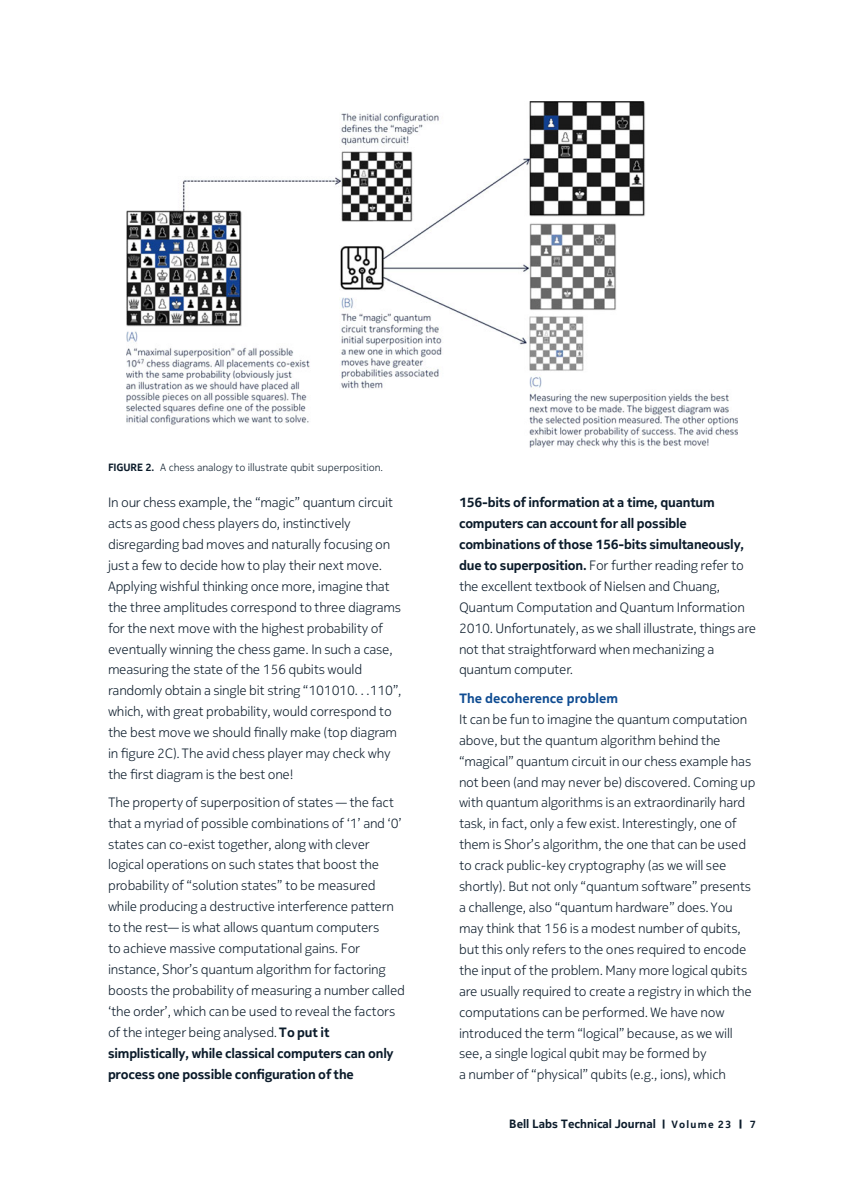
<style>
.page{position:relative;width:864px;height:1188px;background:#fff}
.page>*{position:absolute;margin:0;border:0;box-sizing:border-box;transform-origin:0 0}
.t1{font:13.5px/20.9px "Adv TT243 f 19 da";letter-spacing:-.015em;color:#0b1b2a}
.t2{font:13.5px/20.9px "Adv TT05 d 77 ecb.B";letter-spacing:-.015em;color:#0b1b2a}
.t3{font:13.5px "Adv TT05 d 77 ecb.B";color:#0f4c92}
.t4{font:12px "Adv TT05 d 77 ecb.B";color:#0b1b2a}
.t5{font:10.5px "Adv TT243 f 19 da";color:#0b1b2a}
.s1{font-family:"Adv TT05 d 77 ecb.B"}
.s2{font-style:inherit}
.s3{font-family:"Adv P4 C4 E59"}
.s4{font-family:"Adv TT243 f 19 da+fb"}
.s5{font-family:"Adv TT05 d 77 ecb.B+fb"}
.s6{font-size:11.25px}
.s7{font-size:10.5px}
</style>
<div class="page">
<img style="left:127px;top:102px;width:611px;height:345px">
<p class="t5" style="left:108px;top:463px;width:277px"><span class="s1">FIGURE 2.</span> A chess analogy to illustrate qubit superposition.</p>
<p class="t1" style="left:108px;top:493px;width:295px">In our chess example, the <span class="s2">“</span>magic<span class="s2">”</span> quantum circuit acts as good chess players do, instinctively disregarding bad moves and naturally focusing on just a few to decide how to play their next move.<br>Applying wishful thinking once more, imagine that the three amplitudes correspond to three diagrams for the next move with the highest probability of eventually winning the chess game. In such a case, measuring the state of the 156 qubits would randomly obtain a single bit string <span class="s2">“</span>101010<span class="s3">. ..</span>110<span class="s2">”</span>, which, with great probability, would correspond to the best move we should <span class="s4">fi</span>nally make (top diagram in <span class="s4">fi</span>gure 2C). The avid chess player may check why the <span class="s4">fi</span>rst diagram is the best one!</p>
<p class="t1" style="left:108px;top:793px;width:298px">The property of superposition of states <span class="s2">—</span> the fact that a myriad of possible combinations of <span class="s2">‘</span>1<span class="s2">’</span> and <span class="s2">‘</span>0<span class="s2">’ </span>states can co-exist together, along with clever logical operations on such states that boost the probability of <span class="s2">“</span>solution states<span class="s2">”</span> to be measured while producing a destructive interference pattern to the rest<span class="s2">—</span> is what allows quantum computers<br>to achieve massive computational gains. For instance, Shor<span class="s2">’</span>s quantum algorithm for factoring boosts the probability of measuring a number called <span class="s2">‘</span>the order<span class="s2">’</span>, which can be used to reveal the factors of the integer being analysed.<span class="s1">To put it</span></p>
<p class="t2" style="left:108px;top:1044px;width:287px">simplistically, while classical computers can only process one possible con<span class="s5">fi</span>guration of the</p>
<p class="t2" style="left:459px;top:493px;width:287px">156-bits of information at a time, quantum computers can account for all possible combinations of those 156-bits simultaneously,</p>
<p class="t1" style="left:459px;top:556px;width:298px"><span class="s1">due to superposition.</span> For further reading refer to the excellent textbook of Nielsen and Chuang, Quantum Computation and Quantum Information 2010. Unfortunately, as we shall illustrate, things are not that straightforward when mechanizing a quantum computer.</p>
<p class="t3" style="left:459px;top:693px;width:160px">The decoherence problem</p>
<p class="t1" style="left:459px;top:710px;width:298px">It can be fun to imagine the quantum computation above, but the quantum algorithm behind the <span class="s2">“</span>magical<span class="s2">”</span> quantum circuit in our chess example has not been (and may never be) discovered. Coming up with quantum algorithms is an extraordinarily hard task, in fact, only a few exist. Interestingly, one of them is Shor<span class="s2">’</span>s algorithm, the one that can be used to crack public-key cryptography (as we will see shortly). But not only <span class="s2">“</span>quantum software<span class="s2">”</span> presents a challenge, also <span class="s2">“</span>quantum hardware<span class="s2">”</span> does. You may think that 156 is a modest number of qubits, but this only refers to the ones required to encode the input of the problem. Many more logical qubits are usually required to create a registry in which the computations can be performed. We have now introduced the term <span class="s2">“</span>logical<span class="s2">”</span> because, as we will see, a single logical qubit may be formed by<br>a number of <span class="s2">“</span>physical<span class="s2">”</span> qubits (e.g., ions), which</p>
<p class="t4" style="left:509px;top:1119px;width:248px">Bell Labs Technical Journal <span class="s6">|</span> <span class="s7">Volume 23</span> <span class="s6">|</span> <span class="s7">7</span></p>
</div>
